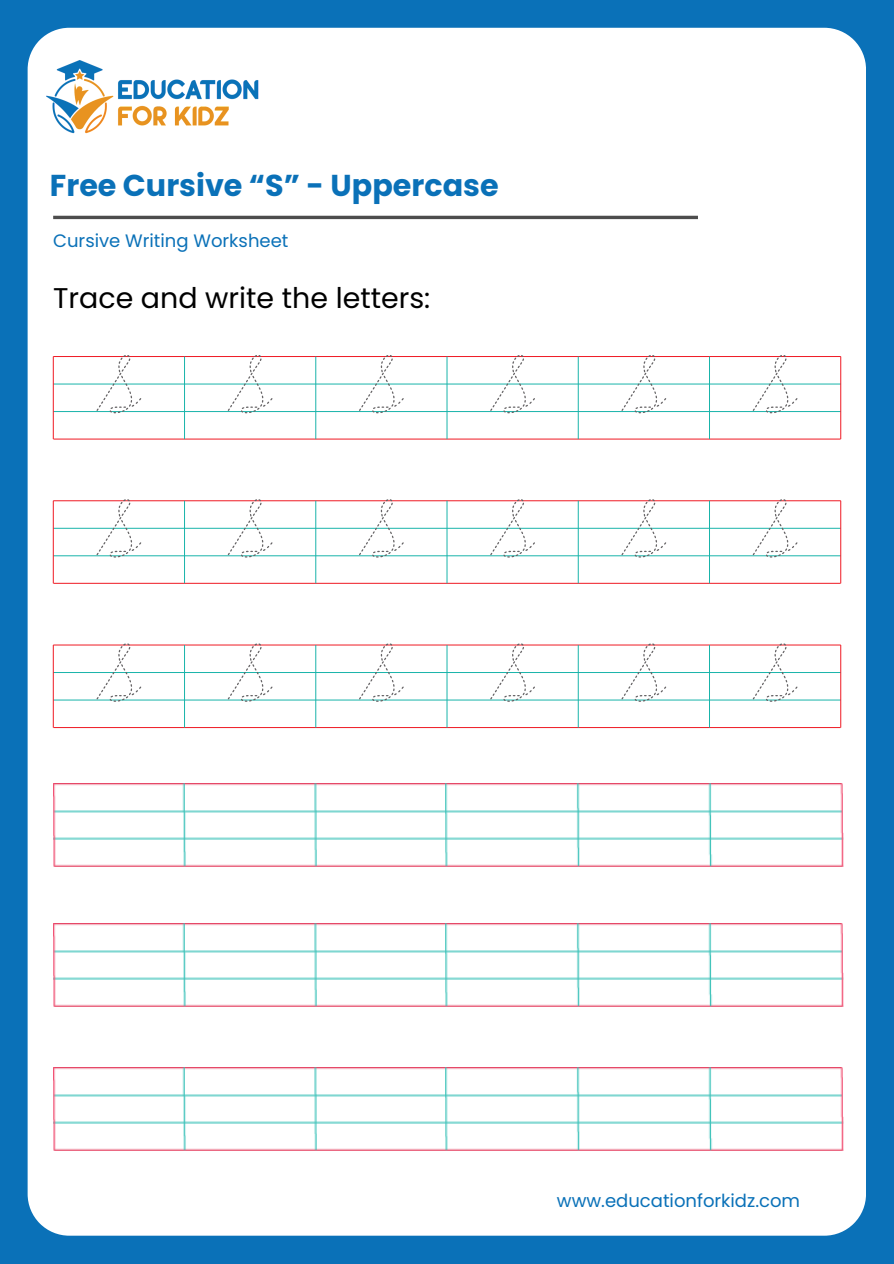
<style>
.page{position:relative;width:894px;height:1264px;background:#fff}
.page>*{position:absolute;margin:0;border:0;box-sizing:border-box;transform-origin:0 0}
.t1{font:700 30.15px "Poppins";color:#0a71b8}
.t2{font:28.5px "Poppins";color:#000}
.t3{font:18px "Poppins";color:#0a71b8}
</style>
<div class="page">
<div style="left:0;top:0;width:893px;height:1263px;background:#0a71b8"></div>
<div style="left:28px;top:28px;width:837px;height:1207px;background:#fff"></div>
<img style="left:46px;top:60px;width:212px;height:73px">
<hr style="left:53px;top:216px;width:644px;height:3px;background:#4d4d4d">
<img style="left:53px;top:783px;width:790px;height:84px">
<img style="left:53px;top:923px;width:790px;height:84px">
<img style="left:53px;top:1066px;width:790px;height:85px">
<hr style="left:53px;top:356px;width:787px;height:1px;background:#ef1923">
<hr style="left:53px;top:438px;width:787px;height:1px;background:#ef1923">
<hr style="left:53px;top:383px;width:787px;height:1px;background:#19b4aa">
<hr style="left:53px;top:411px;width:787px;height:1px;background:#19b4aa">
<hr style="left:184px;top:356px;width:1px;height:83px;background:#19b4aa">
<hr style="left:53px;top:356px;width:1px;height:83px;background:#ef1923">
<hr style="left:840px;top:356px;width:1px;height:83px;background:#ef1923">
<hr style="left:315px;top:356px;width:1px;height:83px;background:#19b4aa">
<hr style="left:446px;top:356px;width:1px;height:83px;background:#19b4aa">
<hr style="left:577px;top:356px;width:1px;height:83px;background:#19b4aa">
<hr style="left:709px;top:356px;width:1px;height:83px;background:#19b4aa">
<svg style="left:228px;top:355px;width:44px;height:58px"></svg>
<svg style="left:96px;top:355px;width:45px;height:58px"></svg>
<svg style="left:359px;top:355px;width:44px;height:58px"></svg>
<svg style="left:490px;top:355px;width:45px;height:58px"></svg>
<svg style="left:621px;top:355px;width:45px;height:58px"></svg>
<svg style="left:752px;top:355px;width:45px;height:58px"></svg>
<hr style="left:53px;top:500px;width:787px;height:1px;background:#ef1923">
<hr style="left:53px;top:583px;width:787px;height:1px;background:#ef1923">
<hr style="left:53px;top:528px;width:787px;height:1px;background:#19b4aa">
<hr style="left:53px;top:555px;width:787px;height:1px;background:#19b4aa">
<hr style="left:184px;top:501px;width:1px;height:82px;background:#19b4aa">
<hr style="left:53px;top:501px;width:1px;height:82px;background:#ef1923">
<hr style="left:840px;top:501px;width:1px;height:82px;background:#ef1923">
<hr style="left:315px;top:501px;width:1px;height:82px;background:#19b4aa">
<hr style="left:446px;top:501px;width:1px;height:82px;background:#19b4aa">
<hr style="left:577px;top:501px;width:1px;height:82px;background:#19b4aa">
<hr style="left:709px;top:501px;width:1px;height:82px;background:#19b4aa">
<svg style="left:228px;top:499px;width:44px;height:58px"></svg>
<svg style="left:96px;top:499px;width:45px;height:58px"></svg>
<svg style="left:359px;top:499px;width:44px;height:58px"></svg>
<svg style="left:490px;top:499px;width:45px;height:58px"></svg>
<svg style="left:621px;top:499px;width:45px;height:58px"></svg>
<svg style="left:752px;top:499px;width:45px;height:58px"></svg>
<hr style="left:53px;top:644px;width:787px;height:1px;background:#ef1923">
<hr style="left:53px;top:727px;width:787px;height:1px;background:#ef1923">
<hr style="left:53px;top:672px;width:787px;height:1px;background:#19b4aa">
<hr style="left:53px;top:699px;width:787px;height:1px;background:#19b4aa">
<hr style="left:184px;top:645px;width:1px;height:82px;background:#19b4aa">
<hr style="left:53px;top:645px;width:1px;height:82px;background:#ef1923">
<hr style="left:840px;top:645px;width:1px;height:82px;background:#ef1923">
<hr style="left:315px;top:645px;width:1px;height:82px;background:#19b4aa">
<hr style="left:446px;top:645px;width:1px;height:82px;background:#19b4aa">
<hr style="left:577px;top:645px;width:1px;height:82px;background:#19b4aa">
<hr style="left:709px;top:645px;width:1px;height:82px;background:#19b4aa">
<svg style="left:228px;top:643px;width:44px;height:58px"></svg>
<svg style="left:96px;top:643px;width:45px;height:58px"></svg>
<svg style="left:359px;top:643px;width:44px;height:58px"></svg>
<svg style="left:490px;top:643px;width:45px;height:58px"></svg>
<svg style="left:621px;top:643px;width:45px;height:58px"></svg>
<svg style="left:752px;top:643px;width:45px;height:58px"></svg>
<h1 class="t1" style="left:50px;top:164px;width:450px">Free Cursive “S” - Uppercase</h1>
<p class="t3" style="left:53px;top:228px;width:237px">Cursive Writing Worksheet</p>
<h2 class="t2" style="left:53px;top:278px;width:378px">Trace and write the letters:</h2>
<p class="t3" style="left:557px;top:1188px;width:245px">www.educationforkidz.com</p>
</div>
